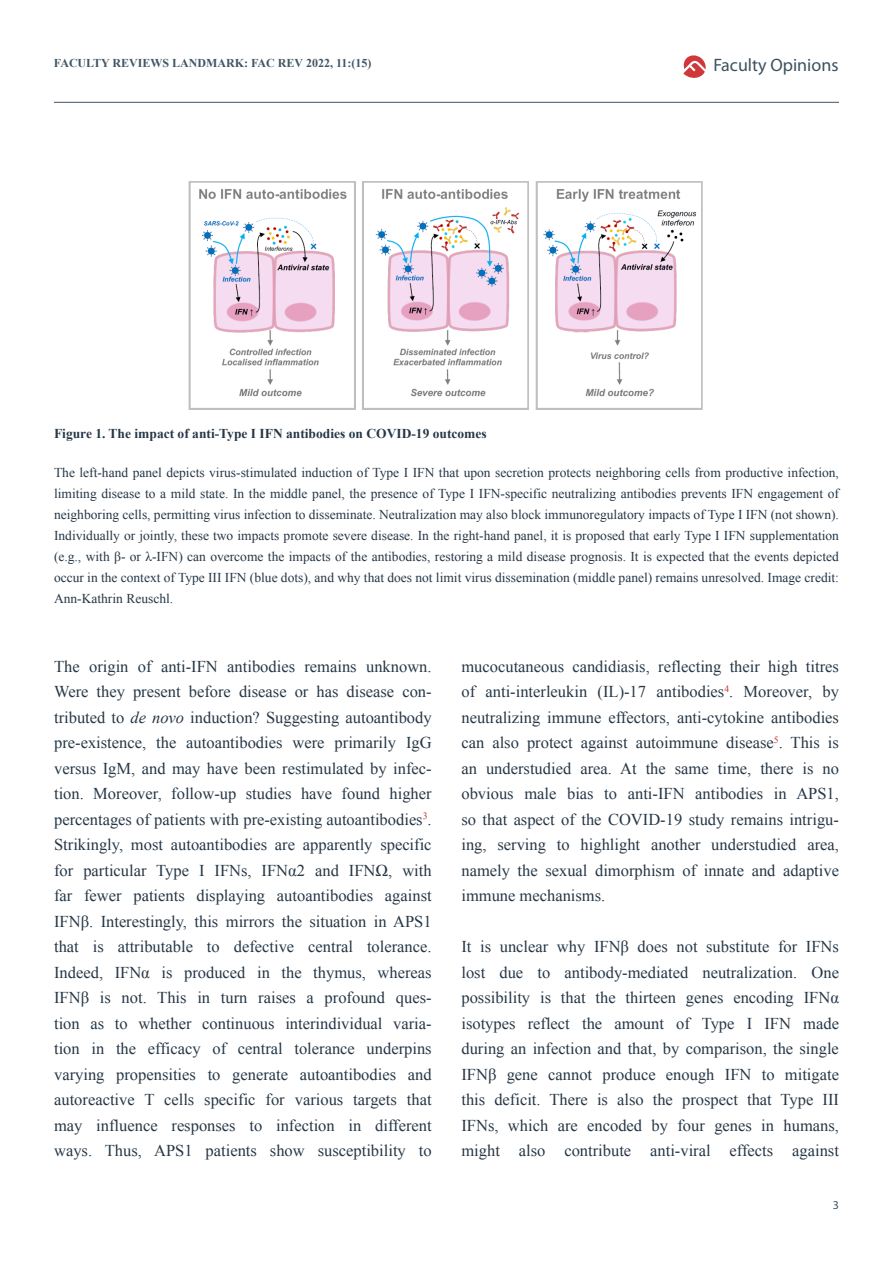
<style>
.page{position:relative;width:893px;height:1263px;background:#fff}
.page>*{position:absolute;margin:0;border:0;box-sizing:border-box;transform-origin:0 0}
.t1{font:18px "Myriad Pro";color:#3d525e}
.Main_1{font:16.5px/25.5px "Times New Roman";color:#263746;text-align:justify}
.figure_legend{font:13.5px/21px "Times New Roman";color:#263746}
.Figure_title{font:700 13.5px "Times New Roman";color:#263746}
.t2{font:700 12px "Times New Roman";color:#415665}
.s1{font-style:italic}
</style>
<div class="page">
<hr style="left:54px;top:102px;width:785px;height:1px;background:#415665">
<svg style="left:683px;top:55px;width:23px;height:23px"></svg>
<img style="left:188px;top:181px;width:515px;height:229px">
<p class="t2" style="left:54px;top:54px;width:319px">Faculty Reviews Landmark: Fac Rev 2022, 11:(15)</p>
<p class="t1" style="left:713px;top:54px;width:127px">Faculty Opinions</p>
<p class="Figure_title" style="left:54px;top:424px;width:434px">Figure 1. The impact of anti-Type I IFN antibodies on COVID-19 outcomes</p>
<p class="figure_legend" style="left:54px;top:462px;width:367px">The left-hand panel depicts virus-stimulated induction of Type I IFN</p>
<p class="figure_legend" style="left:54px;top:462px;width:786px;text-indent:385px">that upon secretion protects neighboring cells from productive infection, limiting disease to a mild state. In the middle panel, the presence of Type I IFN-specific neutralizing antibodies prevents IFN</p>
<p class="figure_legend" style="left:758px;top:483px;width:84px">engagement of</p>
<p class="figure_legend" style="left:54px;top:504px;width:700px">neighboring cells, permitting virus infection to disseminate. Neutralization may also block immunoregulatory impacts of Type I IFN</p>
<p class="figure_legend" style="left:771px;top:504px;width:70px">(not shown).</p>
<p class="figure_legend" style="left:54px;top:525px;width:678px">Individually or jointly, these two impacts promote severe disease. In the right-hand panel, it is proposed that early Type I IFN</p>
<p class="figure_legend" style="left:54px;top:525px;width:786px;text-align:justify;text-indent:696px">supplementation (e.g., with β- or λ-IFN) can overcome the impacts of the antibodies, restoring a mild disease prognosis. It is expected that the events depicted occur in the context of Type III IFN</p>
<p class="figure_legend" style="left:250px;top:567px;width:590px">(blue dots), and why that does not limit virus dissemination (middle panel) remains unresolved. Image credit:</p>
<p class="figure_legend" style="left:54px;top:588px;width:121px">Ann-Kathrin Reuschl.</p>
<p class="Main_1" style="left:54px;top:653px;width:379px;text-indent:173px">antibodies remains unknown.<br>Were they present before disease or has disease con&shy;tributed to <span class="s1">de novo</span> induction? Suggesting autoantibody pre-existence, the autoantibodies were primarily IgG versus IgM, and may have been restimulated by infec&shy;tion. Moreover, follow-up studies have found higher percentages of patients with pre-existing autoantibodies<sup>3</sup>.<br>Strikingly, most autoantibodies are apparently specific for particular Type I IFNs, IFNα2 and IFNΩ, with far fewer patients displaying autoantibodies against IFNβ. Interestingly, this mirrors the situation in APS1 that is attributable to defective central tolerance.<br>Indeed, IFNα is produced in the thymus, whereas IFNβ is not. This in turn raises a profound ques&shy;tion as to whether continuous interindividual varia&shy;tion in the efficacy of central tolerance underpins varying propensities to generate autoantibodies and autoreactive T cells specific for various targets that may influence responses to infection in different ways. Thus, APS1 patients show susceptibility to</p>
<p class="Main_1" style="left:461px;top:653px;width:379px">mucocutaneous candidiasis, reflecting their high titres of anti-interleukin (IL)-17 antibodies<sup>4</sup>. Moreover, by neutralizing immune effectors, anti-cytokine antibodies can also protect against autoimmune disease<sup>5</sup>. This is an understudied area. At the same time, there is no obvious male bias to anti-IFN</p>
<p class="Main_1" style="left:54px;top:653px;width:147px">The origin of anti-IFN</p>
<p class="Main_1" style="left:461px;top:781px;width:379px;text-indent:234px">antibodies in APS1, so that aspect of the COVID-19 study remains intrigu&shy;ing, serving to highlight another understudied area, namely the sexual dimorphism of innate and adaptive immune mechanisms.</p>
<p class="Main_1" style="left:461px;top:934px;width:379px">It is unclear why IFNβ does not substitute for IFNs lost due to antibody-mediated neutralization. One possibility is that the thirteen genes encoding IFNα isotypes reflect the amount of Type I IFN</p>
<p class="Main_1" style="left:461px;top:1010px;width:379px;text-align:left;text-indent:342px">made during an infection and that, by comparison, the single IFNβ gene cannot produce enough IFN to mitigate this deficit. There is also the prospect that Type III IFNs, which are encoded by four genes in humans, might also contribute anti-viral effects against</p>
</div>
